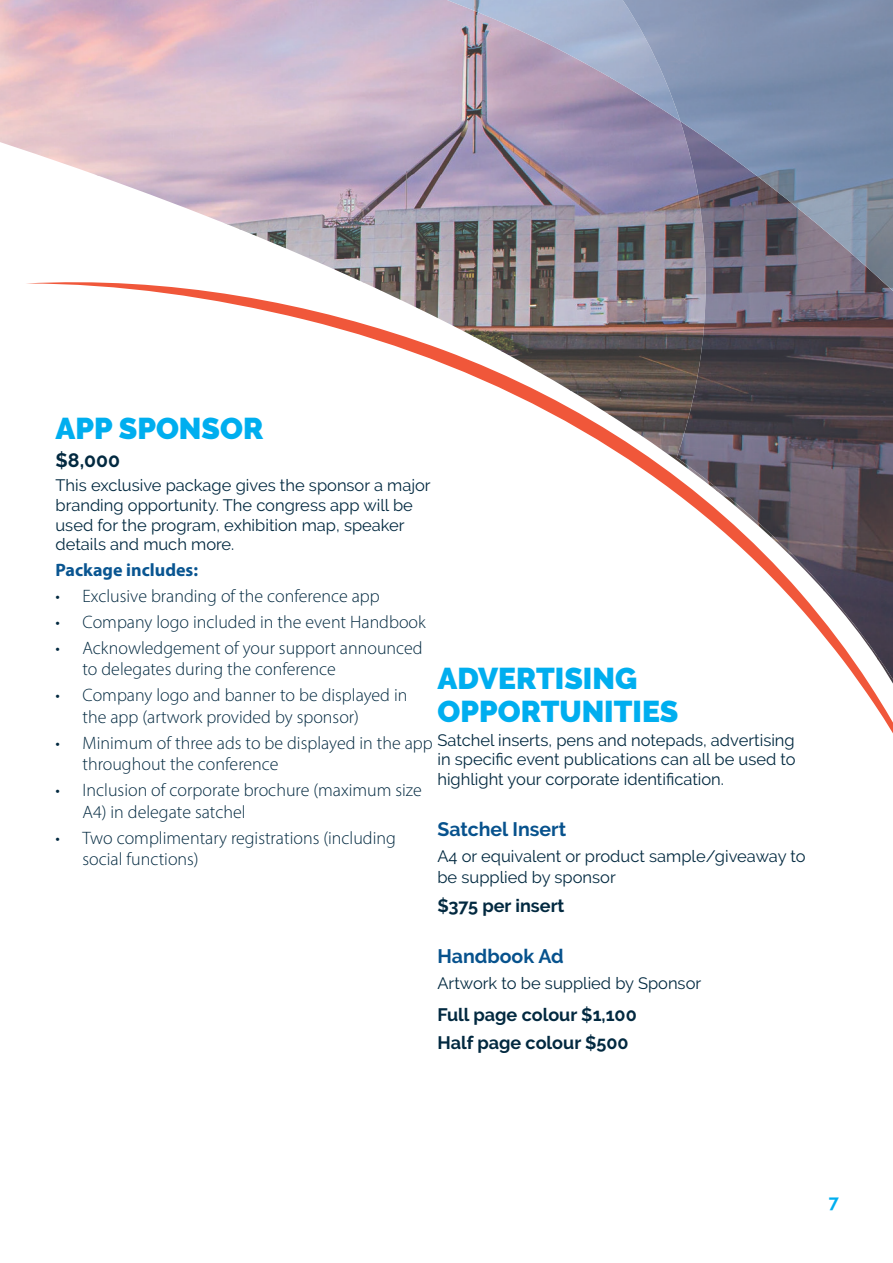
<style>
.page{position:relative;width:893px;height:1263px;background:#fff}
.page>*{position:absolute;margin:0;border:0;box-sizing:border-box;transform-origin:0 0}
.t1{font:900 30px/33px "Raleway";color:#00aeef}
.t2{font:700 19.5px "Raleway";color:#07528d}
.t3{font:700 19.5px "Raleway";color:#022940}
.t4{font:300 18px/21.6px "Myriad Pro";color:#022940}
.t5{font:700 18px "Raleway";color:#022940}
.t6{font:700 18px "Myriad Pro";color:#095591}
.t7{font:700 18px "Raleway";color:#00aeef}
.t8{font:16.5px/19.8px "Raleway";color:#022940}
</style>
<div class="page">
<img style="left:13px;top:0;width:488px;height:175px">
<img style="left:501px;top:121px;width:86px;height:155px">
<img style="left:97px;top:175px;width:406px;height:54px">
<img style="left:238px;top:228px;width:265px;height:48px">
<svg style="left:26px;top:276px;width:561px;height:158px"></svg>
<svg style="left:587px;top:121px;width:90px;height:373px"></svg>
<img style="left:677px;top:340px;width:216px;height:394px">
<img style="left:336px;top:0;width:256px;height:121px">
<svg style="left:592px;top:0;width:301px;height:340px;background:#755d62"></svg>
<img style="left:593px;top:0;width:300px;height:327px">
<svg style="left:0;top:0;width:13px;height:147px;background:#ebc7c9"></svg>
<p class="t1" style="left:56px;top:412px;width:209px">APP SPONSOR</p>
<p class="t3" style="left:56px;top:449px;width:66px">$8,000</p>
<p class="t8" style="left:56px;top:475px;width:377px">This exclusive package gives the sponsor a major branding opportunity. The congress app will be used for the program, exhibition map, speaker details and much more.</p>
<p class="t6" style="left:56px;top:558px;width:144px">Package includes:</p>
<p class="t4" style="left:56px;top:585px;width:326px">• Exclusive branding of the conference app</p>
<p class="t4" style="left:56px;top:611px;width:372px">• Company logo included in the event Handbook</p>
<p class="t4" style="left:83px;top:637px;width:342px;text-indent:-27px">• Acknowledgement of your support announced to delegates during the conference</p>
<p class="t4" style="left:83px;top:684px;width:326px;text-indent:-27px">• Company logo and banner to be displayed in the app (artwork provided by sponsor)</p>
<p class="t4" style="left:83px;top:732px;width:352px;text-indent:-27px">• Minimum of three ads to be displayed in the app throughout the conference</p>
<p class="t4" style="left:83px;top:779px;width:341px;text-indent:-27px">• Inclusion of corporate brochure (maximum size<br>A4) in delegate satchel</p>
<p class="t4" style="left:83px;top:827px;width:315px;text-indent:-27px">• Two complimentary registrations (including social functions)</p>
<p class="t1" style="left:437px;top:661px;width:243px">ADVERTISING<br>OPPORTUNITIES</p>
<p class="t8" style="left:437px;top:730px;width:360px;text-align:justify">Satchel inserts, pens and notepads, advertising in specific event publications can all be used to highlight your corporate identification.</p>
<p class="t2" style="left:437px;top:818px;width:130px">Satchel Insert</p>
<p class="t8" style="left:437px;top:845px;width:370px;line-height:21px">A4 or equivalent or product sample/giveaway to be supplied by sponsor</p>
<p class="t5" style="left:437px;top:895px;width:129px">$375 per insert</p>
<p class="t2" style="left:437px;top:945px;width:128px">Handbook Ad</p>
<p class="t8" style="left:437px;top:973px;width:265px">Artwork to be supplied by Sponsor</p>
<p class="t5" style="left:437px;top:1004px;width:201px">Full page colour $1,100</p>
<p class="t5" style="left:437px;top:1033px;width:193px">Half page colour $500</p>
<p class="t7" style="left:829px;top:1192px;width:12px">7</p>
</div>
